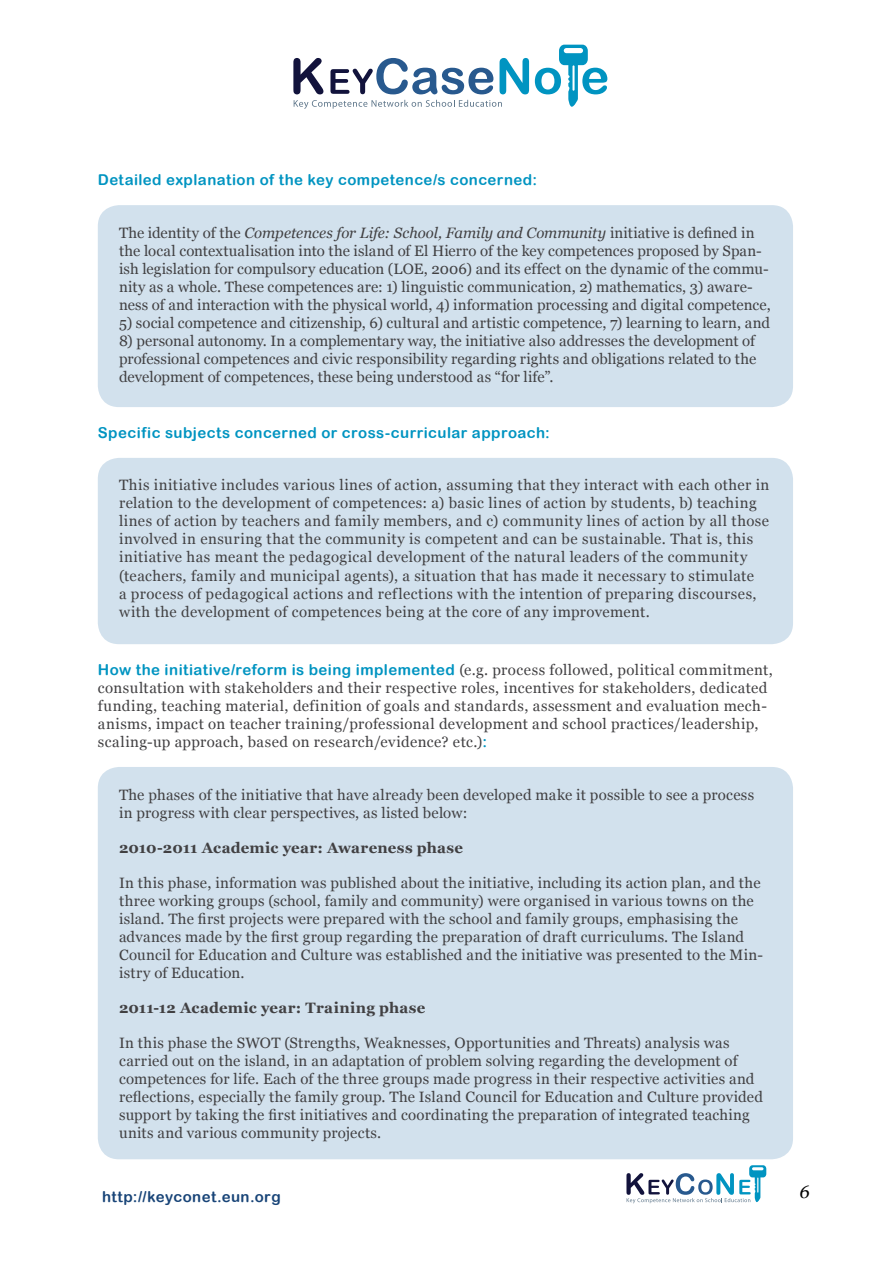
<style>
.page{position:relative;width:893px;height:1263px;background:#fff}
.page>*{position:absolute;margin:0;border:0;box-sizing:border-box;transform-origin:0 0}
.t1{font:italic 18px "Georgia";color:#000}
.t2{font:15px/18px "Georgia";letter-spacing:.015em;color:#414042}
.t3{font:15px "Arial Rounded MT Bold";letter-spacing:.03em;color:#0094c1}
.t4{font:700 15px "Georgia";letter-spacing:.015em;color:#414042}
.t5{font:15px "Arial Rounded MT Bold";letter-spacing:.03em;color:#194578}
.s1{font-style:italic}
.s2{font-family:"Georgia";color:#414042}
.s3{font-family:"Arial Rounded MT Bold";color:#0094c1}
</style>
<div class="page">
<svg style="left:626px;top:1165px;width:140px;height:38px"></svg>
<svg style="left:293px;top:58px;width:30px;height:36px"></svg>
<svg style="left:294px;top:100px;width:208px;height:9px"></svg>
<svg style="left:330px;top:58px;width:163px;height:36px"></svg>
<svg style="left:500px;top:58px;width:29px;height:36px"></svg>
<svg style="left:535px;top:45px;width:72px;height:62px"></svg>
<div style="left:98px;top:205px;width:695px;height:202px;background:#d2e1ed;border-radius:21px"></div>
<div style="left:98px;top:458px;width:695px;height:186px;background:#d2e1ed;border-radius:21px"></div>
<div style="left:98px;top:767px;width:695px;height:392px;background:#d2e1ed;border-radius:21px"></div>
<p class="t3" style="left:98px;top:171px;width:441px">Detailed explanation of the key competence/s concerned:</p>
<p class="t2" style="left:119px;top:224px;width:653px">The identity of the <span class="s1">Competences for Life: School, Family and Community</span> initiative is defined in the local contextualisation into the island of El Hierro of the key competences proposed by Span&shy;ish legislation for compulsory education (LOE, 2006) and its effect on the dynamic of the commu&shy;nity as a whole. These competences are: 1) linguistic communication, 2) mathematics, 3) aware&shy;ness of and interaction with the physical world, 4) information processing and digital competence,</p>
<p class="t2" style="left:119px;top:314px;width:652px">5) social competence and citizenship, 6) cultural and artistic competence, 7) learning to learn, and</p>
<p class="t2" style="left:119px;top:332px;width:639px;text-align:justify">8) personal autonomy. In a complementary way, the initiative also addresses the development of professional competences and civic responsibility regarding rights and obligations related to the development of competences, these being understood as “for life”.</p>
<p class="t3" style="left:98px;top:424px;width:454px">Specific subjects concerned or cross-curricular approach:</p>
<p class="t2" style="left:119px;top:476px;width:652px">This initiative includes various lines of action, assuming that they interact with each other in relation to the development of competences: a) basic lines of action by students, b) teaching lines of action by teachers and family members, and c) community lines of action by all those involved in ensuring that the community is competent and can be sustainable. That is, this initiative has meant the pedagogical development of the natural leaders of the community (teachers, family and municipal agents), a situation that has made it necessary to stimulate<br>a process of pedagogical actions and reflections with the intention of preparing discourses, with the development of competences being at the core of any improvement.</p>
<p class="t3" style="left:98px;top:661px;width:676px">How the initiative/reform is being implemented <span class="s2">(e.g. process followed, political commitment,</span></p>
<p class="t2" style="left:98px;top:679px;width:671px">consultation with stakeholders and their respective roles, incentives for stakeholders, dedicated funding, teaching material, definition of goals and standards, assessment and evaluation mech&shy;anisms, impact on teacher training/professional development and school practices/leadership, scaling-up approach, based on research/evidence? etc.)<span class="s3">:</span></p>
<p class="t2" style="left:119px;top:785px;width:637px">The phases of the initiative that have already been developed make it possible to see a process in progress with clear perspectives, as listed below:</p>
<p class="t4" style="left:119px;top:838px;width:346px">2010-2011 Academic year: Awareness phase</p>
<p class="t2" style="left:119px;top:873px;width:645px">In this phase, information was published about the initiative, including its action plan, and the three working groups (school, family and community) were organised in various towns on the island. The first projects were prepared with the school and family groups, emphasising the advances made by the first group regarding the preparation of draft curriculums. The Island Council for Education and Culture was established and the initiative was presented to the Min&shy;istry of Education.</p>
<p class="t4" style="left:119px;top:998px;width:308px">2011-12 Academic year: Training phase</p>
<p class="t2" style="left:119px;top:1033px;width:645px">In this phase the SWOT (Strengths, Weaknesses, Opportunities and Threats) analysis was carried out on the island, in an adaptation of problem solving regarding the development of competences for life. Each of the three groups made progress in their respective activities and reflections, especially the family group. The Island Council for Education and Culture provided support by taking the first initiatives and coordinating the preparation of integrated teaching units and various community projects.</p>
<p class="t5" style="left:102px;top:1188px;width:180px">http://keyconet.eun.org</p>
<p class="t1" style="left:799px;top:1180px;width:12px">6</p>
</div>
